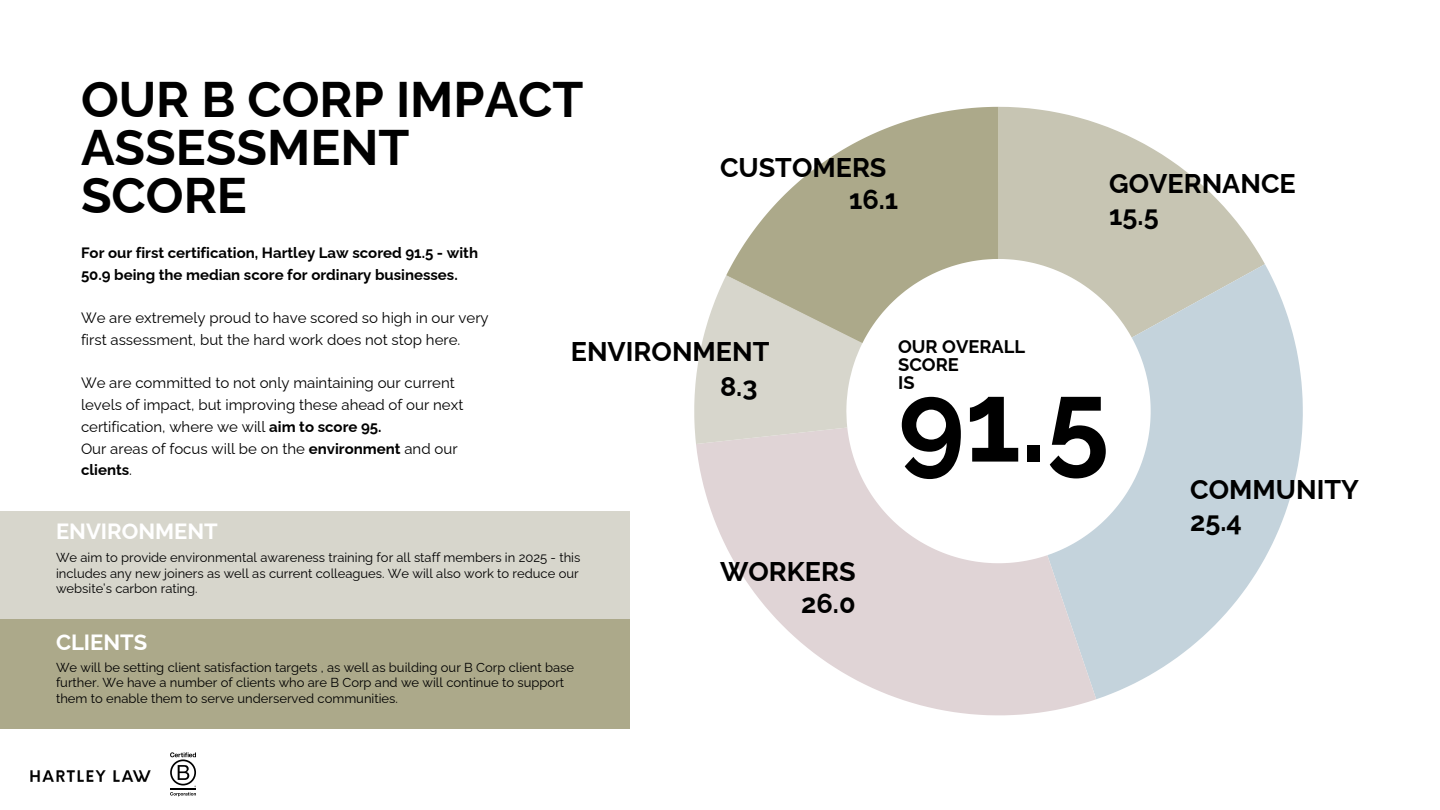
<style>
.page{position:relative;width:1440px;height:810px;background:#fff}
.page>*{position:absolute;margin:0;border:0;box-sizing:border-box;transform-origin:0 0}
.t1{font:700 113.4px "Raleway";color:#000}
.t2{font:700 50px/48px "Raleway";color:#000}
.t3{font:700 27px "Raleway";color:#000}
.t4{font:24px "Raleway";color:#000}
.t5{font:700 22px "Raleway";color:#fff}
.t6{font:700 18.3px/18px "Raleway";color:#000}
.t7{font:15px/21.8px "Raleway";color:#000}
.t8{font:700 15px/21.8px "Raleway";color:#000}
.t9{font:13px/15.8px "Raleway";color:#000}
.s1{font-weight:700}
</style>
<div class="page">
<svg style="left:999px;top:107px;width:266px;height:160px;fill:#c7c5b3"></svg>
<svg style="left:1047px;top:264px;width:256px;height:435px;fill:#c4d3dc"></svg>
<svg style="left:696px;top:428px;width:400px;height:287px;fill:#e0d4d6"></svg>
<svg style="left:694px;top:276px;width:168px;height:168px;background:#dddbd4"></svg>
<svg style="left:726px;top:107px;width:273px;height:236px;fill:#aca98a"></svg>
<div style="left:672px;top:54px;width:195px;height:70px;background:#fff"></div>
<div style="left:1109px;top:54px;width:195px;height:70px;background:#fff"></div>
<div style="left:661px;top:682px;width:194px;height:70px;background:#fff"></div>
<div style="left:1296px;top:521px;width:144px;height:69px;background:#fff"></div>
<div style="left:0;top:512px;width:629px;height:107px;background:#d7d6cc"></div>
<div style="left:0;top:619px;width:629px;height:110px;background:#aca98a"></div>
<div style="left:1288px;top:518px;width:152px;height:70px;background:#fff"></div>
<img style="left:30px;top:770px;width:121px;height:12px">
<svg style="left:170px;top:752px;width:26px;height:44px"></svg>
<h3 class="t2" style="left:81px;top:75px;width:504px">OUR B CORP IMPACT<br>ASSESSMENT<br>SCORE</h3>
<h3 class="t8" style="left:81px;top:242px;width:399px">For our first certification, Hartley Law scored 91.5 - with<br>50.9 being the median score for ordinary businesses.</h3>
<h6 class="t7" style="left:81px;top:307px;width:409px">We are extremely proud to have scored so high in our very first assessment, but the hard work does not stop here.</h6>
<p class="t7" style="left:81px;top:372px;width:384px">We are committed to not only maintaining our current levels of impact, but improving these ahead of our next certification, where we will <span class="s1">aim to score 95.</span></p>
<p class="t7" style="left:81px;top:437px;width:378px">Our areas of focus will be on the <span class="s1">environment</span> and our <span class="s1">clients</span>.</p>
<h3 class="t3" style="left:720px;top:151px;width:168px">CUSTOMERS</h3>
<h3 class="t3" style="left:1109px;top:167px;width:188px">GOVERNANCE</h3>
<h3 class="t3" style="left:849px;top:184px;width:51px">16.1</h3>
<h3 class="t3" style="left:1109px;top:200px;width:51px">15.5</h3>
<h3 class="t4" style="left:608px;top:343px;width:16px">8</h3>
<h2 class="t6" style="left:898px;top:337px;width:128px">OUR OVERALL<br>SCORE<br>IS</h2>
<p class="t1" style="left:898px;top:355px;width:213px">91.5</p>
<h3 class="t3" style="left:571px;top:336px;width:200px">ENVIRONMENT</h3>
<h3 class="t3" style="left:720px;top:371px;width:39px">8.3</h3>
<h3 class="t3" style="left:1190px;top:474px;width:170px">COMMUNITY</h3>
<p class="t5" style="left:56px;top:518px;width:163px">ENVIRONMENT</p>
<p class="t9" style="left:56px;top:549px;width:526px">We aim to provide environmental awareness training for all staff members in 2025 - this includes any new joiners as well as current colleagues. We will also work to reduce our website’s carbon rating.</p>
<h4 class="t5" style="left:56px;top:630px;width:93px">CLIENTS</h4>
<h4 class="t9" style="left:56px;top:659px;width:520px">We will be setting client satisfaction targets , as well as building our B Corp client base further. We have a number of clients who are B Corp and we will continue to support them to enable them to serve underserved communities.</h4>
<h3 class="t3" style="left:720px;top:555px;width:137px">WORKERS</h3>
<h5 class="t3" style="left:801px;top:588px;width:56px">26.0</h5>
<h1 class="t3" style="left:1190px;top:506px;width:53px">25.4</h1>
</div>
